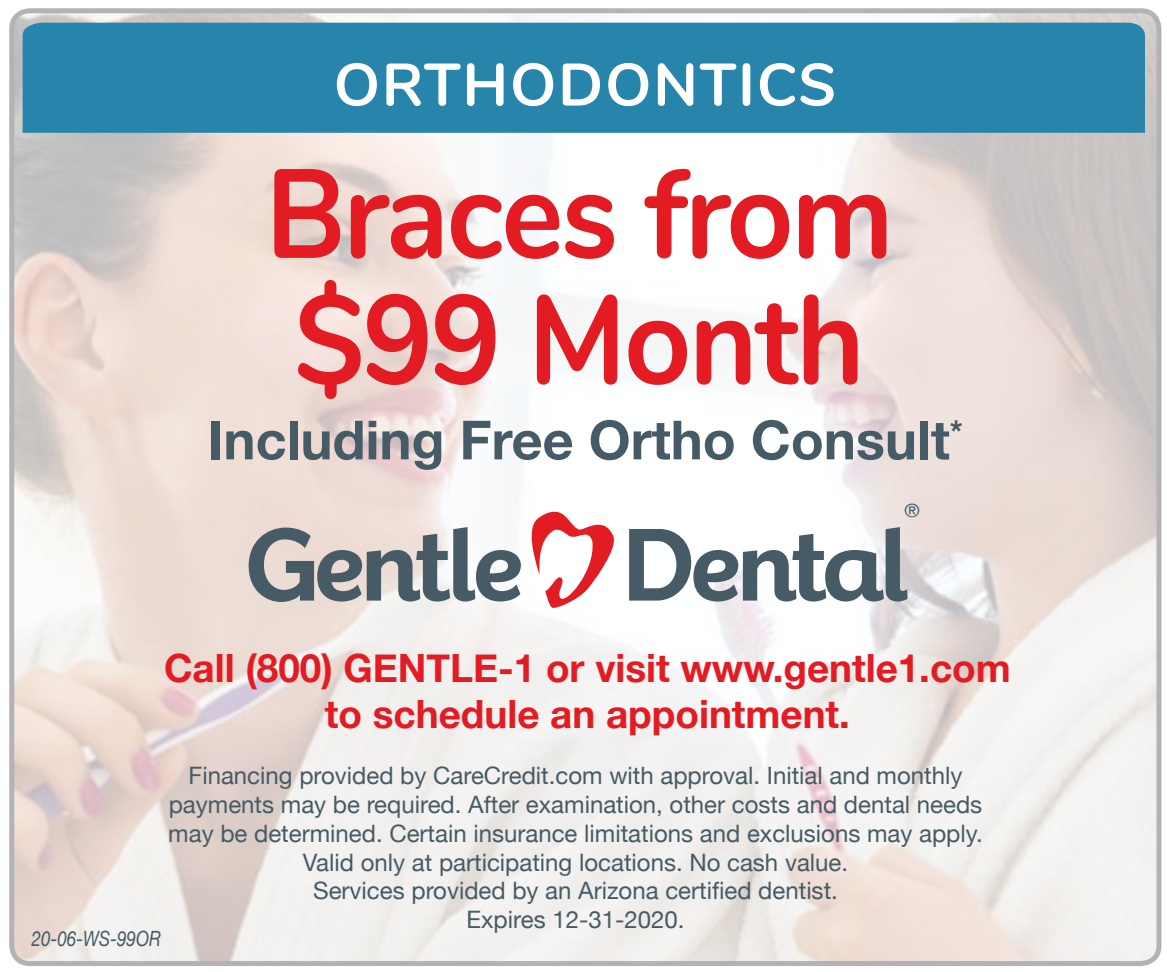
<style>
.page{position:relative;width:1167px;height:972px;background:#fff}
.page>*{position:absolute;margin:0;border:0;box-sizing:border-box;transform-origin:0 0}
.t1{font:700 126px/126px "Nunito";letter-spacing:-.02em;color:#e31b23;scale:.93 1}
.t2{font:700 59.7px "Nunito";letter-spacing:.03em;color:#fff}
.t3{font:700 54px "Helvetica Neue";color:#465b65}
.t4{font:700 39px/46.8px "Helvetica Neue";color:#e31b23;text-align:center}
.t5{font:24px/28.8px "Helvetica Neue";color:#465b65;text-align:center}
.t6{font:italic 21px "Helvetica Neue";color:#465b65;scale:.82 1}
.t7{font:18.3px "Helvetica Neue";color:#465b65;scale:1.04 1}
</style>
<div class="page">
<img style="left:15px;top:14px;width:1140px;height:946px">
<div style="left:9px;top:8px;width:1152px;height:958px;border:5px solid #000;border-radius:18px"></div>
<div style="left:23px;top:23px;width:1121px;height:110px;background:#2784ab"></div>
<svg style="left:249px;top:527px;width:272px;height:75px"></svg>
<svg style="left:629px;top:527px;width:278px;height:75px"></svg>
<svg style="left:527px;top:509px;width:91px;height:101px"></svg>
<h2 class="t2" style="left:333px;top:41px;width:504px">orthodontics</h2>
<h1 class="t1" style="left:265px;top:144px;width:677px">Braces from $99 Month</h1>
<h3 class="t3" style="left:207px;top:407px;width:756px">Including Free Ortho Consult<sup>*</sup></h3>
<p class="t7" style="left:904px;top:500px;width:16px">®</p>
<h3 class="t4" style="left:164px;top:643px;width:848px">Call (800) GENTLE-1 or visit www.gentle1.com to schedule an appointment.</h3>
<p class="t5" style="left:168px;top:761px;width:815px">Financing provided by CareCredit.com with approval. Initial and monthly payments may be required. After examination, other costs and dental needs may be determined. Certain insurance limitations and exclusions may apply.<br>Valid only at participating locations. No cash value.<br>Services provided by an Arizona certified dentist.<br>Expires 12-31-2020.</p>
<p class="t6" style="left:32px;top:925px;width:159px">20-06-WS-99OR</p>
</div>
